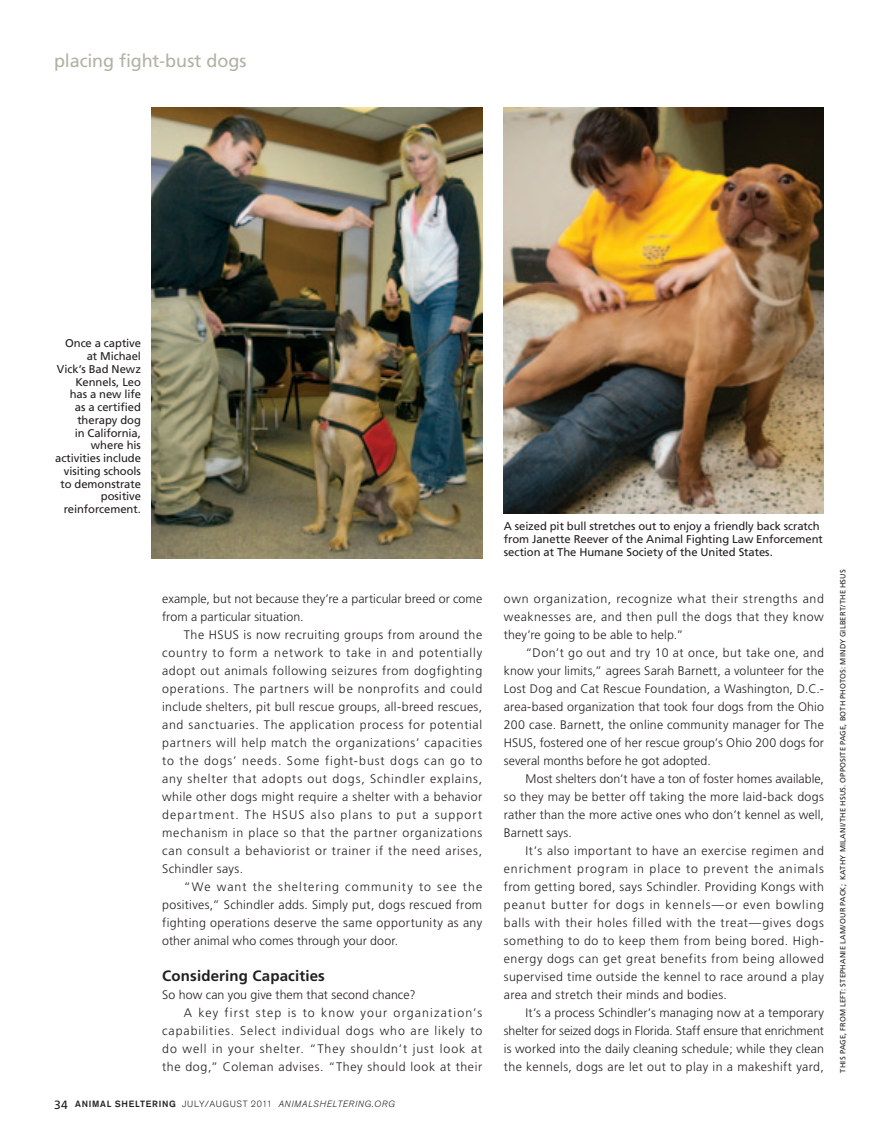
<style>
.page{position:relative;width:878px;height:1134px;background:#fff}
.page>*{position:absolute;margin:0;border:0;box-sizing:border-box;transform-origin:0 0}
.t1{font:18px "Frutiger";letter-spacing:-.005em;color:#b2b1a4}
.t2{font:700 15px "Frutiger";letter-spacing:.01em;color:#231f20}
.t3{font:300 12.3px "Frutiger";letter-spacing:.04em;color:#231f20}
.t4{font:300 12.3px "Frutiger";letter-spacing:.005em;color:#231f20}
.t5{font:300 12.3px "Frutiger";letter-spacing:.06em;color:#231f20}
.t6{font:300 12.3px "Frutiger";letter-spacing:.01em;color:#231f20}
.t7{font:300 12.3px "Frutiger";letter-spacing:.075em;color:#231f20}
.t8{font:300 12.3px "Frutiger";letter-spacing:.07em;color:#231f20}
.t9{font:300 12.3px "Frutiger";letter-spacing:.02em;color:#231f20}
.t10{font:300 12.3px "Frutiger";letter-spacing:.09em;color:#231f20}
.t11{font:300 12.3px "Frutiger";letter-spacing:.015em;color:#231f20}
.t12{font:300 12.3px "Frutiger";letter-spacing:-.005em;color:#231f20}
.t13{font:300 12.3px "Frutiger";letter-spacing:.065em;color:#231f20}
.t14{font:300 12.3px "Frutiger";letter-spacing:.085em;color:#231f20}
.t15{font:11.25px/12.8px "Frutiger";letter-spacing:-.005em;color:#231f20}
.t16{font:italic 300 9px "Akzidenz Grotesk BE";letter-spacing:.07em;color:#231f20}
.t17{font:7.5px "Frutiger";letter-spacing:.025em;color:#231f20}
.s1{font-family:"Frutiger";font-weight:400;font-style:normal;font-size:12px}
.s2{font-weight:500;font-style:normal}
.s3{font-style:normal}
</style>
<div class="page">
<img style="left:504px;top:108px;width:320px;height:405px">
<img style="left:151px;top:108px;width:331px;height:450px">
<p class="t1" style="left:54px;top:51px;width:194px">placing fight-bust dogs</p>
<p class="t15" style="left:55px;top:337px;width:87px;text-align:right">Once a captive at Michael<br>Vick’s Bad N ewz<br>Kennels, Leo<br>has a new life<br>as a certified therapy dog<br>in California, where his activities include visiting schools to demonstrate positive reinforcement.</p>
<p class="t4" style="left:162px;top:592px;width:321px">example, but not because they’re a particular breed or come</p>
<p class="t4" style="left:162px;top:610px;width:143px">from a particular situation.</p>
<p class="t3" style="left:184px;top:628px;width:300px">The HSUS is now recruiting groups from around the</p>
<p class="t13" style="left:162px;top:646px;width:321px">country to form a network to take in and potentially</p>
<p class="t3" style="left:162px;top:664px;width:321px">adopt out animals following seizures from dogfighting</p>
<p class="t5" style="left:162px;top:682px;width:321px">operations. The partners will be nonprofits and could</p>
<p class="t3" style="left:162px;top:700px;width:321px">include shelters, pit bull rescue groups, all-breed rescues,</p>
<p class="t5" style="left:162px;top:718px;width:321px">and sanctuaries. The application process for potential</p>
<p class="t5" style="left:162px;top:736px;width:321px">partners will help match the organizations’ capacities</p>
<p class="t7" style="left:162px;top:754px;width:321px">to the dogs’ needs. Some fight-bust dogs can go to</p>
<p class="t8" style="left:162px;top:772px;width:321px">any shelter that adopts out dogs, Schindler explains,</p>
<p class="t3" style="left:162px;top:790px;width:321px">while other dogs might require a shelter with a behavior</p>
<p class="t10" style="left:162px;top:808px;width:321px">department. The HSUS also plans to put a support</p>
<p class="t5" style="left:162px;top:826px;width:321px">mechanism in place so that the partner organizations</p>
<p class="t5" style="left:162px;top:844px;width:321px">can consult a behaviorist or trainer if the need arises,</p>
<p class="t3" style="left:162px;top:862px;width:82px">Schindler says.</p>
<p class="t14" style="left:184px;top:880px;width:300px">“We want the sheltering community to see the</p>
<p class="t3" style="left:162px;top:898px;width:321px">positives,” Schindler adds. Simply put, dogs rescued from</p>
<p class="t3" style="left:162px;top:916px;width:321px">fighting operations deserve the same opportunity as any</p>
<p class="t4" style="left:162px;top:934px;width:237px">other animal who comes through your door.</p>
<p class="t2" style="left:162px;top:967px;width:164px">Considering Capacities</p>
<p class="t4" style="left:162px;top:988px;width:255px">So how can you give them that second chance?</p>
<p class="t10" style="left:184px;top:1006px;width:300px">A key first step is to know your organization’s</p>
<p class="t7" style="left:162px;top:1024px;width:321px">capabilities. Select individual dogs who are likely to</p>
<p class="t7" style="left:162px;top:1042px;width:321px">do well in your shelter. “They shouldn’t just look at</p>
<p class="t3" style="left:162px;top:1060px;width:321px">the dog,” Coleman advises. “They should look at their</p>
<p class="t16" style="left:54px;top:1099px;width:342px"><span class="s1">34</span> <span class="s2">ANIMAL SHELTERING</span> <span class="s3">JULY/AUGUST 2011</span> ANIMALSHELTERING.ORG</p>
<p class="t15" style="left:504px;top:520px;width:321px">A seized pit bull stretches out to enjoy a friendly back scratch from Janette Reever of the Animal Fighting Law Enforcement section at The H umane Society of the United States.</p>
<p class="t3" style="left:504px;top:592px;width:321px">own organization, recognize what their strengths and</p>
<p class="t3" style="left:504px;top:610px;width:321px">weaknesses are, and then pull the dogs that they know</p>
<p class="t11" style="left:504px;top:628px;width:181px">they’re going to be able to help.”</p>
<p class="t3" style="left:525px;top:646px;width:300px">“Don’t go out and try 10 at once, but take one, and</p>
<p class="t4" style="left:504px;top:664px;width:321px">know your limits,” agrees Sarah Barnett, a volunteer for the</p>
<p class="t9" style="left:504px;top:682px;width:321px">Lost Dog and Cat Rescue Foundation, a Washington, D.C.-</p>
<p class="t6" style="left:504px;top:700px;width:321px">area-based organization that took four dogs from the Ohio</p>
<p class="t9" style="left:504px;top:718px;width:321px">200 case. Barnett, the online community manager for The</p>
<p class="t4" style="left:504px;top:736px;width:321px">HSUS, fostered one of her rescue group’s Ohio 200 dogs for</p>
<p class="t4" style="left:504px;top:754px;width:208px">several months before he got adopted.</p>
<p class="t4" style="left:525px;top:772px;width:300px">Most shelters don’t have a ton of foster homes available,</p>
<p class="t3" style="left:504px;top:790px;width:321px">so they may be better off taking the more laid-back dogs</p>
<p class="t11" style="left:504px;top:808px;width:321px">rather than the more active ones who don’t kennel as well,</p>
<p class="t6" style="left:504px;top:826px;width:69px">Barnett says.</p>
<p class="t3" style="left:525px;top:844px;width:300px">It’s also important to have an exercise regimen and</p>
<p class="t8" style="left:504px;top:862px;width:321px">enrichment program in place to prevent the animals</p>
<p class="t3" style="left:504px;top:880px;width:321px">from getting bored, says Schindler. Providing Kongs with</p>
<p class="t8" style="left:504px;top:898px;width:321px">peanut butter for dogs in kennels—or even bowling</p>
<p class="t3" style="left:504px;top:916px;width:321px">balls with their holes filled with the treat—gives dogs</p>
<p class="t3" style="left:504px;top:934px;width:321px">something to do to keep them from being bored. High-</p>
<p class="t3" style="left:504px;top:952px;width:321px">energy dogs can get great benefits from being allowed</p>
<p class="t3" style="left:504px;top:970px;width:321px">supervised time outside the kennel to race around a play</p>
<p class="t3" style="left:504px;top:988px;width:225px">area and stretch their minds and bodies.</p>
<p class="t6" style="left:525px;top:1006px;width:300px">It’s a process Schindler’s managing now at a temporary</p>
<p class="t12" style="left:504px;top:1024px;width:321px">shelter for seized dogs in Florida. Staff ensure that enrichment</p>
<p class="t6" style="left:504px;top:1042px;width:321px">is worked into the daily cleaning schedule; while they clean</p>
<p class="t3" style="left:504px;top:1060px;width:321px">the kennels, dogs are let out to play in a makeshift yard,</p>
<p class="t17" style="left:838px;top:611px;width:44px;rotate:-90deg">T/THE HSUS</p>
<p class="t17" style="left:838px;top:944px;width:315px;rotate:-90deg">LAM/OUR PACK; KATHY MIL ANI /THE H SUS. OPPOSITE PAGE, both photos: MIN DY GILBER</p>
<p class="t17" style="left:838px;top:964px;width:11px;rotate:-90deg">ANIE</p>
<p class="t17" style="left:838px;top:1073px;width:99px;rotate:-90deg">THI S PAGE, FRO M LEFT: STEPH</p>
</div>
